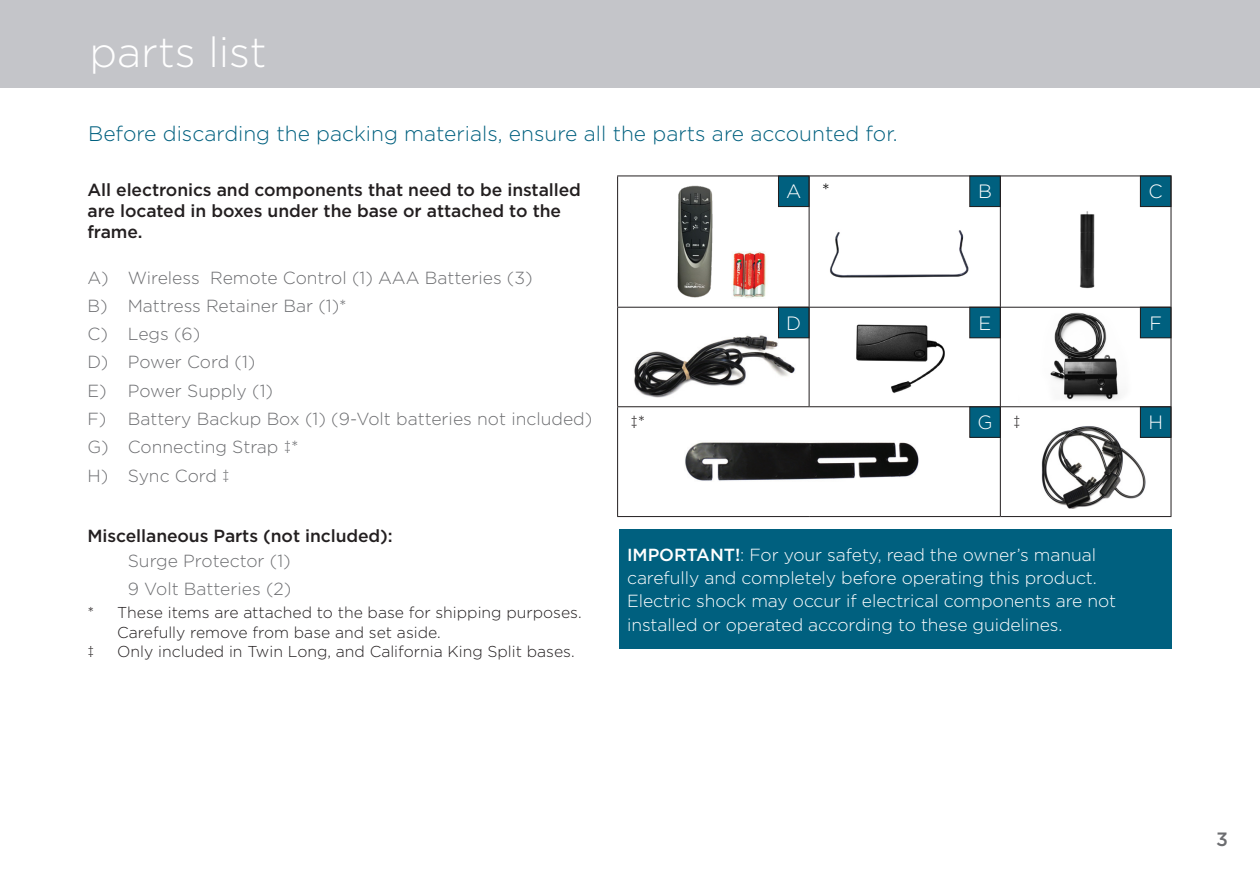
<style>
.page{position:relative;width:1260px;height:882px;background:#fff}
.page>*{position:absolute;margin:0;border:0;box-sizing:border-box;transform-origin:0 0}
.t1{font:300 42px "Gotham";color:#fff}
.Intro_Subheader{font:300 21px "Gotham";color:#00607f}
.Body{font:300 19.25px "Gotham";color:#fff}
.t2{font:500 19.25px "Gotham";color:#6c6d70}
.t3{font:300 19.25px "Gotham";color:#000}
.List{font:300 17.5px "Gotham";color:#6c6d70}
.Alert{font:300 17.5px/23.1px "Gotham";letter-spacing:-.005em;color:#fff}
.Sub_Header{font:500 17.5px/21px "Gotham";letter-spacing:-.005em;color:#231f20}
.t4{font:300 17.5px "Gotham";color:#231f20}
.Disclaimer{font:300 15.75px/19.2px "Gotham";color:#231f20}
.s1{font-weight:500}
</style>
<div class="page">
<div style="left:0;top:0;width:1260px;height:88px;background:#c4c5c9"></div>
<img style="left:1050px;top:311px;width:91px;height:89px">
<img style="left:634px;top:335px;width:166px;height:63px">
<img style="left:1041px;top:425px;width:105px;height:84px">
<img style="left:685px;top:442px;width:234px;height:39px">
<div style="left:778px;top:176px;width:31px;height:31px;background:#00607f"></div>
<div style="left:778px;top:176px;width:32px;height:31px;border:1px solid #231f20"></div>
<div style="left:778px;top:307px;width:31px;height:31px;background:#00607f"></div>
<div style="left:778px;top:307px;width:32px;height:31px;border:1px solid #231f20"></div>
<div style="left:970px;top:407px;width:30px;height:30px;background:#00607f"></div>
<div style="left:969px;top:406px;width:32px;height:32px;border:1px solid #231f20"></div>
<div style="left:970px;top:176px;width:30px;height:31px;background:#00607f"></div>
<div style="left:969px;top:176px;width:32px;height:31px;border:1px solid #231f20"></div>
<div style="left:970px;top:307px;width:30px;height:31px;background:#00607f"></div>
<div style="left:969px;top:307px;width:32px;height:31px;border:1px solid #231f20"></div>
<div style="left:1140px;top:176px;width:31px;height:31px;background:#00607f"></div>
<div style="left:1140px;top:176px;width:31px;height:31px;border:1px solid #231f20"></div>
<div style="left:1140px;top:307px;width:31px;height:31px;background:#00607f"></div>
<div style="left:1140px;top:307px;width:31px;height:31px;border:1px solid #231f20"></div>
<div style="left:1140px;top:407px;width:31px;height:30px;background:#00607f"></div>
<div style="left:1140px;top:406px;width:31px;height:32px;border:1px solid #231f20"></div>
<img style="left:733px;top:252px;width:33px;height:46px">
<img style="left:677px;top:185px;width:36px;height:113px">
<div style="left:619px;top:530px;width:553px;height:119px;background:#00607f"></div>
<hr style="left:617px;top:176px;width:192px;height:1px;background:#231f20">
<hr style="left:617px;top:176px;width:1px;height:131px;background:#231f20">
<hr style="left:809px;top:176px;width:191px;height:1px;background:#231f20">
<hr style="left:809px;top:176px;width:1px;height:131px;background:#231f20">
<hr style="left:1000px;top:176px;width:171px;height:1px;background:#231f20">
<hr style="left:1000px;top:176px;width:1px;height:131px;background:#231f20">
<hr style="left:1171px;top:176px;width:1px;height:131px;background:#231f20">
<hr style="left:617px;top:307px;width:192px;height:1px;background:#231f20">
<hr style="left:617px;top:308px;width:1px;height:98px;background:#231f20">
<hr style="left:809px;top:307px;width:191px;height:1px;background:#231f20">
<hr style="left:809px;top:308px;width:1px;height:98px;background:#231f20">
<hr style="left:1000px;top:307px;width:171px;height:1px;background:#231f20">
<hr style="left:1000px;top:308px;width:1px;height:98px;background:#231f20">
<hr style="left:1171px;top:308px;width:1px;height:98px;background:#231f20">
<hr style="left:617px;top:406px;width:192px;height:1px;background:#231f20">
<hr style="left:617px;top:407px;width:1px;height:109px;background:#231f20">
<hr style="left:809px;top:406px;width:191px;height:1px;background:#231f20">
<hr style="left:1000px;top:406px;width:171px;height:1px;background:#231f20">
<hr style="left:1000px;top:407px;width:1px;height:109px;background:#231f20">
<hr style="left:1171px;top:407px;width:1px;height:109px;background:#231f20">
<hr style="left:617px;top:516px;width:192px;height:1px;background:#231f20">
<hr style="left:809px;top:516px;width:191px;height:1px;background:#231f20">
<hr style="left:1000px;top:516px;width:171px;height:1px;background:#231f20">
<img style="left:830px;top:230px;width:139px;height:48px">
<img style="left:1080px;top:211px;width:15px;height:78px">
<img style="left:856px;top:324px;width:89px;height:70px">
<p class="t1" style="left:89px;top:29px;width:179px">parts list</p>
<p class="Intro_Subheader" style="left:88px;top:122px;width:811px">Before discarding the packing materials, ensure all the parts are accounted for.</p>
<p class="Sub_Header" style="left:88px;top:179px;width:495px">All electronics and components that need to be installed are located in boxes under the base or attached to the frame.</p>
<p class="List" style="left:88px;top:268px;width:447px">A) Wireless Remote Control (1) AAA Batteries (3)</p>
<p class="List" style="left:88px;top:296px;width:261px">B) Mattress Retainer Bar (1)*</p>
<p class="List" style="left:88px;top:324px;width:114px">C) Legs (6)</p>
<p class="List" style="left:88px;top:353px;width:169px">D) Power Cord (1)</p>
<p class="List" style="left:88px;top:381px;width:187px">E) Power Supply (1)</p>
<p class="List" style="left:88px;top:409px;width:506px">F) Battery Backup Box (1) (9-Volt batteries not included)</p>
<p class="List" style="left:88px;top:438px;width:213px">G) Connecting Strap ‡*</p>
<p class="List" style="left:88px;top:466px;width:144px">H) Sync Cord ‡</p>
<p class="Sub_Header" style="left:88px;top:526px;width:307px">Miscellaneous Parts (not included):</p>
<p class="List" style="left:128px;top:551px;width:165px">Surge Protector (1)</p>
<p class="List" style="left:128px;top:580px;width:165px">9 Volt Batteries (2)</p>
<p class="Disclaimer" style="left:117px;top:603px;width:466px;text-indent:-30px">* These items are attached to the base for shipping purposes.<br>Carefully remove from base and set aside.</p>
<p class="Disclaimer" style="left:88px;top:642px;width:8px">‡</p>
<p class="Disclaimer" style="left:117px;top:642px;width:459px">Only included in Twin Long, and California King Split bases.</p>
<p class="Body" style="left:786px;top:181px;width:17px">A</p>
<p class="t3" style="left:822px;top:180px;width:10px">*</p>
<p class="Body" style="left:786px;top:312px;width:17px">D</p>
<p class="Body" style="left:978px;top:181px;width:15px">B</p>
<p class="Body" style="left:979px;top:312px;width:14px">E</p>
<p class="Body" style="left:978px;top:412px;width:17px">G</p>
<p class="t4" style="left:630px;top:412px;width:17px">‡*</p>
<p class="t4" style="left:1013px;top:412px;width:9px">‡</p>
<p class="Alert" style="left:627px;top:544px;width:491px"><span class="s1">IMPORTANT!</span>: For your safety, read the owner’s manual carefully and completely before operating this product.<br>Electric shock may occur if electrical components are not installed or operated according to these guidelines.</p>
<p class="Body" style="left:1149px;top:181px;width:16px">C</p>
<p class="Body" style="left:1149px;top:312px;width:14px">F</p>
<p class="Body" style="left:1148px;top:412px;width:16px">H</p>
<p class="t2" style="left:1216px;top:828px;width:13px">3</p>
</div>
